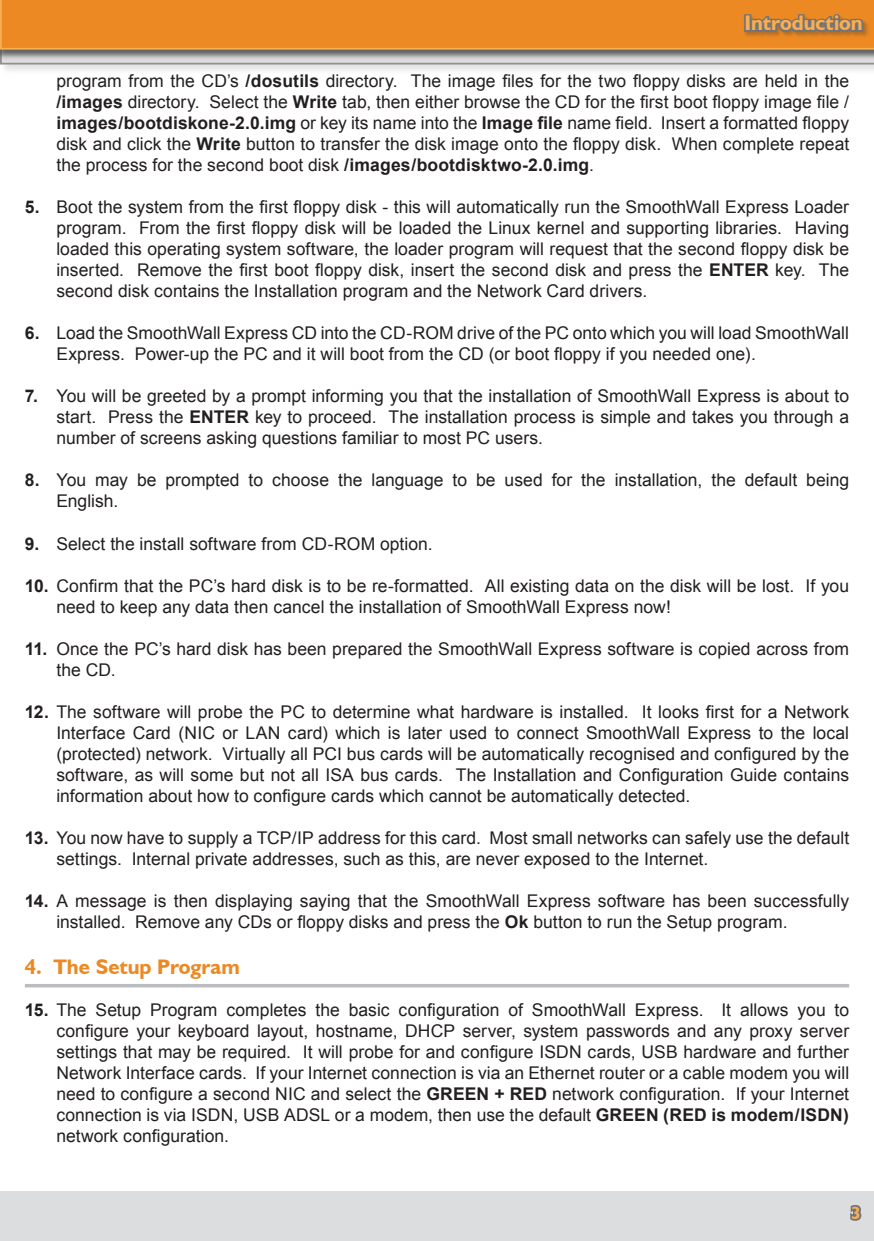
<style>
.page{position:relative;width:874px;height:1241px;background:#fff}
.page>*{position:absolute;margin:0;border:0;box-sizing:border-box;transform-origin:0 0}
.t1{font:700 21px "Humanist 521 BT";letter-spacing:-.005em;color:#ec8922}
.t2{font:700 21px "Humanist 521 BT";color:#faae52}
.t3{font:17.5px/21px "Arial";color:#231f20}
.t4{font:700 17.5px "Humanist 521 BT";color:#faae52}
.s1{font-weight:700}
</style>
<div class="page">
<div style="left:0;top:30px;width:873px;height:46px;background:#231f20;opacity:.25"></div>
<div style="left:0;top:1191px;width:873px;height:49px;background:#dcdddf"></div>
<svg style="left:850px;top:1205px;width:12px;height:16px"></svg>
<svg style="left:0;top:0;width:873px;height:64px;background:#d88f43"></svg>
<hr style="left:25px;top:984px;width:823px;height:3px;background:#bcbdc0">
<p class="t2" style="left:744px;top:10px;width:120px">Introduction</p>
<p class="t3" style="left:56px;top:71px;width:794px;text-align:justify">program from the CD’s <span class="s1">/dosutils</span> directory. The image files for the two floppy disks are held in the <span class="s1">/images</span> directory. Select the <span class="s1">Write</span> tab, then either browse the CD for the first boot floppy image file / <span class="s1">images/bootdiskone-2.0.img</span> or key its name into the <span class="s1">Image file</span> name field. Insert a formatted floppy disk and click the <span class="s1">Write</span> button to transfer the disk image onto the floppy disk. When complete repeat the process for the second boot disk <span class="s1">/images/bootdisktwo-2.0.img</span>.</p>
<p class="t3" style="left:56px;top:197px;width:794px;text-align:justify;text-indent:-31px"><span class="s1">5.</span> Boot the system from the first floppy disk - this will automatically run the SmoothWall Express Loader program. From the first floppy disk will be loaded the Linux kernel and supporting libraries. Having loaded this operating system software, the loader program will request that the second floppy disk be inserted. Remove the first boot floppy disk, insert the second disk and press the <span class="s1">ENTER</span> key. The second disk contains the Installation program and the Network Card drivers.</p>
<p class="t3" style="left:56px;top:323px;width:793px;text-indent:-31px"><span class="s1">6.</span> Load the SmoothWall Express CD into the CD-ROM drive of the PC onto which you will load SmoothWall<br>Express. Power-up the PC and it will boot from the CD (or boot floppy if you needed one).</p>
<p class="t3" style="left:56px;top:386px;width:794px;text-align:justify;text-indent:-31px"><span class="s1">7.</span> You will be greeted by a prompt informing you that the installation of SmoothWall Express is about to start. Press the <span class="s1">ENTER</span> key to proceed. The installation process is simple and takes you through a number of screens asking questions familiar to most PC users.</p>
<p class="t3" style="left:56px;top:470px;width:793px;text-indent:-31px"><span class="s1">8.</span> You may be prompted to choose the language to be used for the installation, the default being<br>English.</p>
<p class="t3" style="left:25px;top:533px;width:409px"><span class="s1">9.</span> Select the install software from CD-ROM option.</p>
<p class="t3" style="left:56px;top:575px;width:793px;text-indent:-31px"><span class="s1">10.</span> Confirm that the PC’s hard disk is to be re-formatted. All existing data on the disk will be lost. If you need to keep any data then cancel the installation of SmoothWall Express now!</p>
<p class="t3" style="left:56px;top:638px;width:794px;text-indent:-31px"><span class="s1">11.</span> Once the PC’s hard disk has been prepared the SmoothWall Express software is copied across from the CD.</p>
<p class="t3" style="left:56px;top:701px;width:793px;text-align:justify;text-indent:-31px"><span class="s1">12.</span> The software will probe the PC to determine what hardware is installed. It looks first for a Network Interface Card (NIC or LAN card) which is later used to connect SmoothWall Express to the local (protected) network. Virtually all PCI bus cards will be automatically recognised and configured by the software, as will some but not all ISA bus cards. The Installation and Configuration Guide contains information about how to configure cards which cannot be automatically detected.</p>
<p class="t3" style="left:56px;top:827px;width:794px;text-indent:-31px"><span class="s1">13.</span> You now have to supply a TCP/IP address for this card. Most small networks can safely use the default settings. Internal private addresses, such as this, are never exposed to the Internet.</p>
<p class="t3" style="left:56px;top:890px;width:794px;text-indent:-31px"><span class="s1">14.</span> A message is then displaying saying that the SmoothWall Express software has been successfully installed. Remove any CDs or floppy disks and press the <span class="s1">Ok</span> button to run the Setup program.</p>
<p class="t1" style="left:25px;top:953px;width:216px">4. The Setup Program</p>
<p class="t3" style="left:56px;top:999px;width:794px;text-align:justify;text-indent:-31px"><span class="s1">15.</span> The Setup Program completes the basic configuration of SmoothWall Express. It allows you to configure your keyboard layout, hostname, DHCP server, system passwords and any proxy server settings that may be required. It will probe for and configure ISDN cards, USB hardware and further Network Interface cards. If your Internet connection is via an Ethernet router or a cable modem you will need to configure a second NIC and select the <span class="s1">GREEN + RED</span> network configuration. If your Internet connection is via ISDN, USB ADSL or a modem, then use the default <span class="s1">GREEN (RED is modem/ISDN) </span>network configuration.</p>
<p class="t4" style="left:850px;top:1201px;width:11px">3</p>
</div>
